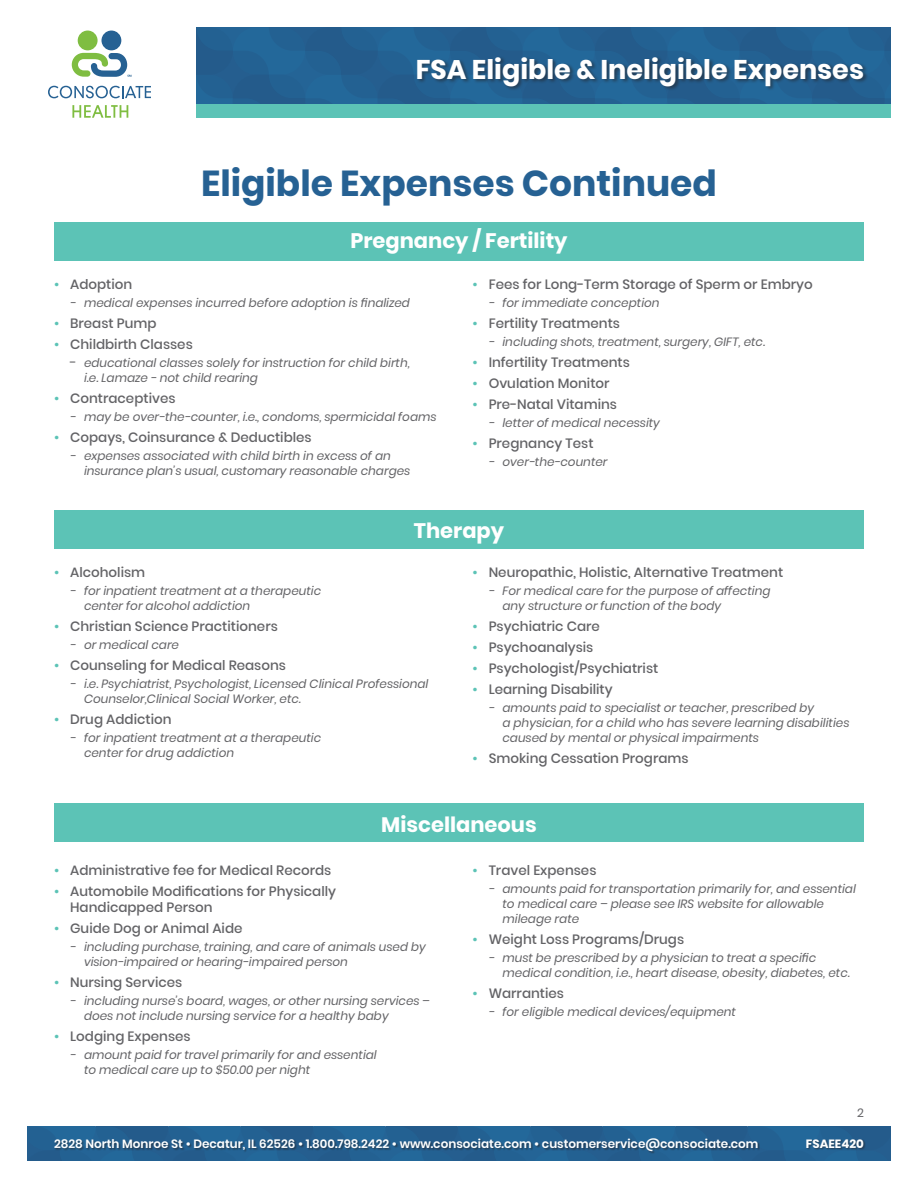
<style>
.page{position:relative;width:918px;height:1188px;background:#fff}
.page>*{position:absolute;margin:0;border:0;box-sizing:border-box;transform-origin:0 0}
.t1{font:700 36px "Poppins";color:#266193}
.t2{font:700 27px "Poppins";color:#fff}
.t3{font:700 21px "Poppins";color:#fff}
.t4{font:500 13.5px/16.5px "Poppins";color:#636366}
.t5{font:italic 12px/15px "Poppins";color:#636366}
.t6{font:600 12px "Poppins";color:#fff}
.t7{font:700 12px "Poppins";color:#fff}
.t8{font:12px "Poppins";color:#636366}
.s1{color:#5cc3b6}
.s2{font-style:normal;font-size:13.5px}
</style>
<div class="page">
<svg style="left:72px;top:105px;width:56px;height:13px"></svg>
<svg style="left:48px;top:86px;width:103px;height:12px"></svg>
<div style="left:78px;top:31px;width:20px;height:19px;background:#7fbd41;border-radius:50%"></div>
<div style="left:102px;top:31px;width:19px;height:19px;background:#266193;border-radius:50%"></div>
<svg style="left:72px;top:53px;width:59px;height:24px"></svg>
<div style="left:27px;top:1127px;width:864px;height:33px;background:#236192"></div>
<div style="left:196px;top:28px;width:695px;height:76px;background:#236192"></div>
<div style="left:196px;top:104px;width:695px;height:14px;background:#5cc3b6"></div>
<div style="left:416px;top:56px;width:452px;height:35px;background:#231f20;opacity:.5"></div>
<div style="left:806px;top:1139px;width:60px;height:12px;background:#231f20;opacity:.5"></div>
<div style="left:54px;top:1139px;width:706px;height:15px;background:#231f20;opacity:.5"></div>
<div style="left:54px;top:510px;width:810px;height:39px;background:#5cc3b6"></div>
<div style="left:54px;top:804px;width:810px;height:38px;background:#5cc3b6"></div>
<div style="left:54px;top:222px;width:810px;height:38px;background:#5cc3b6"></div>
<h2 class="t2" style="left:416px;top:54px;width:450px">FSA Eligible &amp; Ineligible Expenses</h2>
<h1 class="t1" style="left:201px;top:162px;width:517px">Eligible Expenses Continued</h1>
<h3 class="t3" style="left:350px;top:229px;width:219px">Pregnancy / Fertility</h3>
<p class="t4" style="left:54px;top:276px;width:80px"><span class="s1">•</span> Adoption</p>
<p class="t5" style="left:70px;top:295px;width:341px">- medical expenses incurred before adoption is finalized</p>
<p class="t4" style="left:54px;top:315px;width:104px"><span class="s1">•</span> Breast Pump</p>
<p class="t4" style="left:54px;top:336px;width:140px"><span class="s1">•</span> Childbirth Classes</p>
<p class="t5" style="left:84px;top:355px;width:327px;text-indent:-14px"><span class="s2">-</span> educational classes solely for instruction for child birth, i.e. Lamaze - not child rearing</p>
<p class="t4" style="left:54px;top:390px;width:123px"><span class="s1">•</span> Contraceptives</p>
<p class="t5" style="left:70px;top:409px;width:368px">- may be over-the-counter, i.e., condoms, spermicidal foams</p>
<p class="t4" style="left:54px;top:429px;width:259px"><span class="s1">•</span> Copays, Coinsurance &amp; Deductibles</p>
<p class="t5" style="left:84px;top:448px;width:328px;text-indent:-14px">- expenses associated with child birth in excess of an insurance plan’s usual, customary reasonable charges</p>
<p class="t4" style="left:472px;top:276px;width:342px"><span class="s1">•</span> Fees for Long-Term Storage of Sperm or Embryo</p>
<p class="t5" style="left:489px;top:295px;width:172px">- for immediate conception</p>
<p class="t4" style="left:472px;top:315px;width:149px"><span class="s1">•</span> Fertility Treatments</p>
<p class="t5" style="left:489px;top:334px;width:278px">- including shots, treatment, surgery, GIFT, etc.</p>
<p class="t4" style="left:472px;top:354px;width:159px"><span class="s1">•</span> Infertility Treatments</p>
<p class="t4" style="left:472px;top:375px;width:139px"><span class="s1">•</span> Ovulation Monitor</p>
<p class="t4" style="left:472px;top:396px;width:146px"><span class="s1">•</span> Pre-Natal Vitamins</p>
<p class="t5" style="left:489px;top:415px;width:173px">- letter of medical necessity</p>
<p class="t4" style="left:472px;top:435px;width:123px"><span class="s1">•</span> Pregnancy Test</p>
<p class="t5" style="left:489px;top:454px;width:120px">- over-the-counter</p>
<h3 class="t3" style="left:414px;top:519px;width:92px">Therapy</h3>
<p class="t4" style="left:54px;top:564px;width:93px"><span class="s1">•</span> Alcoholism</p>
<p class="t5" style="left:84px;top:584px;width:239px;text-indent:-14px">- for inpatient treatment at a therapeutic center for alcohol addiction</p>
<p class="t4" style="left:54px;top:618px;width:225px"><span class="s1">•</span> Christian Science Practitioners</p>
<p class="t5" style="left:70px;top:638px;width:110px">- or medical care</p>
<p class="t4" style="left:54px;top:657px;width:233px"><span class="s1">•</span> Counseling for Medical Reasons</p>
<p class="t5" style="left:84px;top:677px;width:346px;text-indent:-14px">- i.e. Psychiatrist, Psychologist, Licensed Clinical Professional<br>Counselor,Clinical Social Worker, etc.</p>
<p class="t4" style="left:54px;top:711px;width:119px"><span class="s1">•</span> Drug Addiction</p>
<p class="t5" style="left:84px;top:731px;width:239px;text-indent:-14px">- for inpatient treatment at a therapeutic center for drug addiction</p>
<p class="t4" style="left:472px;top:564px;width:312px"><span class="s1">•</span> Neuropathic, Holistic, Alternative Treatment</p>
<p class="t5" style="left:502px;top:584px;width:269px;text-indent:-14px">- For medical care for the purpose of affecting any structure or function of the body</p>
<p class="t4" style="left:472px;top:618px;width:129px"><span class="s1">•</span> Psychiatric Care</p>
<p class="t4" style="left:472px;top:639px;width:122px"><span class="s1">•</span> Psychoanalysis</p>
<p class="t4" style="left:472px;top:660px;width:187px"><span class="s1">•</span> Psychologist/Psychiatrist</p>
<p class="t4" style="left:472px;top:681px;width:142px"><span class="s1">•</span> Learning Disability</p>
<p class="t5" style="left:502px;top:701px;width:348px;text-indent:-14px">- amounts paid to specialist or teacher, prescribed by<br>a physician, for a child who has severe learning disabilities caused by mental or physical impairments</p>
<p class="t4" style="left:472px;top:750px;width:218px"><span class="s1">•</span> Smoking Cessation Programs</p>
<h3 class="t3" style="left:381px;top:812px;width:157px">Miscellaneous</h3>
<p class="t4" style="left:54px;top:862px;width:279px"><span class="s1">•</span> Administrative fee for Medical Records</p>
<p class="t4" style="left:70px;top:883px;width:267px;text-indent:-16px"><span class="s1">•</span> Automobile Modifications for Physically<br>Handicapped Person</p>
<p class="t4" style="left:54px;top:920px;width:190px"><span class="s1">•</span> Guide Dog or Animal Aide</p>
<p class="t5" style="left:84px;top:940px;width:343px;text-indent:-14px">- including purchase, training, and care of animals used by vision-impaired or hearing-impaired person</p>
<p class="t4" style="left:54px;top:974px;width:130px"><span class="s1">•</span> Nursing Services</p>
<p class="t5" style="left:84px;top:994px;width:347px;text-indent:-14px">- including nurse’s board, wages, or other nursing services – does not include nursing service for a healthy baby</p>
<p class="t4" style="left:54px;top:1028px;width:138px"><span class="s1">•</span> Lodging Expenses</p>
<p class="t5" style="left:84px;top:1048px;width:294px;text-indent:-14px">- amount paid for travel primarily for and essential to medical care up to $50.00 per night</p>
<p class="t4" style="left:472px;top:862px;width:126px"><span class="s1">•</span> Travel Expenses</p>
<p class="t5" style="left:502px;top:881px;width:355px;text-indent:-14px">- amounts paid for transportation primarily for, and essential to medical care – please see IRS website for allowable mileage rate</p>
<p class="t4" style="left:473px;top:931px;width:213px"><span class="s1">•</span> Weight Loss Programs/Drugs</p>
<p class="t5" style="left:502px;top:950px;width:349px;text-indent:-14px">- must be prescribed by a physician to treat a specific medical condition, i.e., heart disease, obesity, diabetes, etc.</p>
<p class="t4" style="left:472px;top:985px;width:93px"><span class="s1">•</span> Warranties</p>
<p class="t5" style="left:489px;top:1004px;width:249px">- for eligible medical devices/equipment</p>
<p class="t8" style="left:857px;top:1106px;width:8px">2</p>
<p class="t6" style="left:54px;top:1137px;width:706px">2828 North Monroe St • Decatur, IL 62526 • 1.800.798.2422 • www.consociate.com • customerservice@consociate.com</p>
<p class="t7" style="left:806px;top:1137px;width:60px">FSAEE420</p>
</div>
